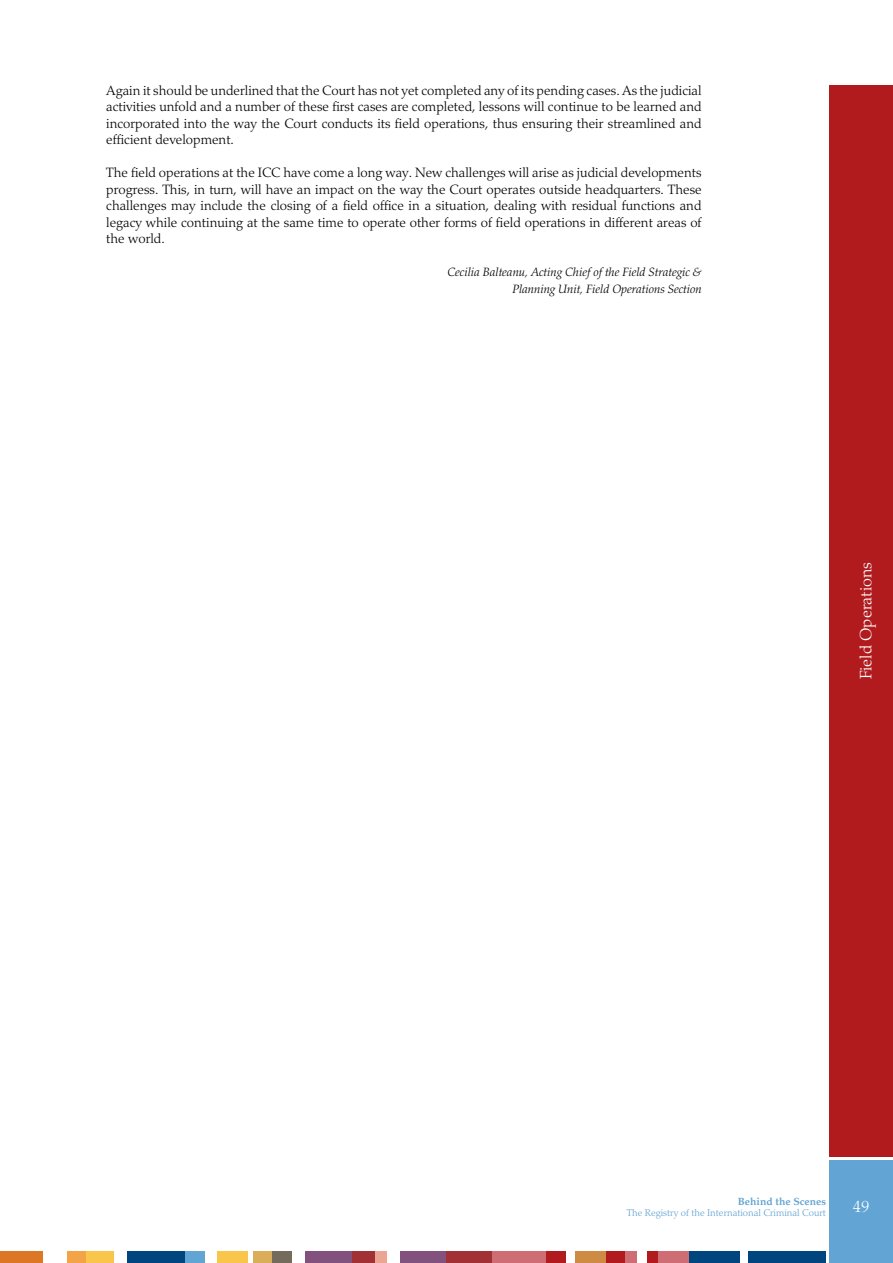
<style>
.page{position:relative;width:893px;height:1263px;background:#fff}
.page>*{position:absolute;margin:0;border:0;box-sizing:border-box;transform-origin:0 0}
.t1{font:300 16.5px "Palatino";color:#fff}
.t2{font:300 13.5px/16.5px "Palatino";color:#000;text-align:justify}
.t3{font:italic 300 12px/16.5px "Palatino";color:#000;text-align:right}
.t4{font:10.5px "Palatino Bold Os F";color:#62a4d3}
.t5{font:300 9.75px "Palatino";color:#62a4d3}
</style>
<div class="page">
<div style="left:0;top:1251px;width:42px;height:12px;background:#dc7726"></div>
<div style="left:67px;top:1251px;width:19px;height:12px;background:#f3a446"></div>
<div style="left:86px;top:1251px;width:27px;height:12px;background:#f9c54a"></div>
<div style="left:128px;top:1251px;width:57px;height:12px;background:#00457d"></div>
<div style="left:185px;top:1251px;width:20px;height:12px;background:#62a4d3"></div>
<div style="left:217px;top:1251px;width:31px;height:12px;background:#f9c54a"></div>
<div style="left:253px;top:1251px;width:20px;height:12px;background:#daad59"></div>
<div style="left:273px;top:1251px;width:19px;height:12px;background:#756b5c"></div>
<div style="left:352px;top:1251px;width:23px;height:12px;background:#a13134"></div>
<div style="left:375px;top:1251px;width:11px;height:12px;background:#eaa693"></div>
<div style="left:305px;top:1251px;width:47px;height:12px;background:#83517e"></div>
<div style="left:400px;top:1251px;width:46px;height:12px;background:#83517e"></div>
<div style="left:446px;top:1251px;width:46px;height:12px;background:#a13134"></div>
<div style="left:492px;top:1251px;width:54px;height:12px;background:#cf6d74"></div>
<div style="left:546px;top:1251px;width:20px;height:12px;background:#b11b1e"></div>
<div style="left:606px;top:1251px;width:20px;height:12px;background:#b11b1e"></div>
<div style="left:626px;top:1251px;width:11px;height:12px;background:#cf6d74"></div>
<div style="left:575px;top:1251px;width:31px;height:12px;background:#ce8b44"></div>
<div style="left:647px;top:1251px;width:11px;height:12px;background:#b11b1e"></div>
<div style="left:658px;top:1251px;width:31px;height:12px;background:#cf6d74"></div>
<div style="left:689px;top:1251px;width:50px;height:12px;background:#00457d"></div>
<div style="left:748px;top:1251px;width:78px;height:12px;background:#00457d"></div>
<div style="left:829px;top:1160px;width:64px;height:103px;background:#62a4d3"></div>
<div style="left:829px;top:85px;width:64px;height:1071px;background:#b11b1e"></div>
<p class="t2" style="left:106px;top:82px;width:597px">Again it should be underlined that the Court has not yet completed any of its pending cases. As the judicial activities unfold and a number of these first cases are completed, lessons will continue to be learned and incorporated into the way the Court conducts its field operations, thus ensuring their streamlined and efficient development.</p>
<p class="t2" style="left:106px;top:165px;width:597px">The field operations at the ICC have come a long way. New challenges will arise as judicial developments progress. This, in turn, will have an impact on the way the Court operates outside headquarters. These challenges may include the closing of a field office in a situation, dealing with residual functions and legacy while continuing at the same time to operate other forms of field operations in different areas of the world.</p>
<p class="t3" style="left:447px;top:264px;width:256px">Cecilia Balteanu, Acting Chief of the Field Strategic &amp;<br>Planning Unit, Field Operations Section</p>
<p class="t1" style="left:856px;top:679px;width:119px;rotate:-90deg">Field Operations</p>
<p class="t4" style="left:738px;top:1195px;width:90px">Behind the Scenes</p>
<p class="t5" style="left:627px;top:1207px;width:201px">The Registry of the International Criminal Court</p>
<p class="t1" style="left:853px;top:1197px;width:18px">49</p>
</div>
